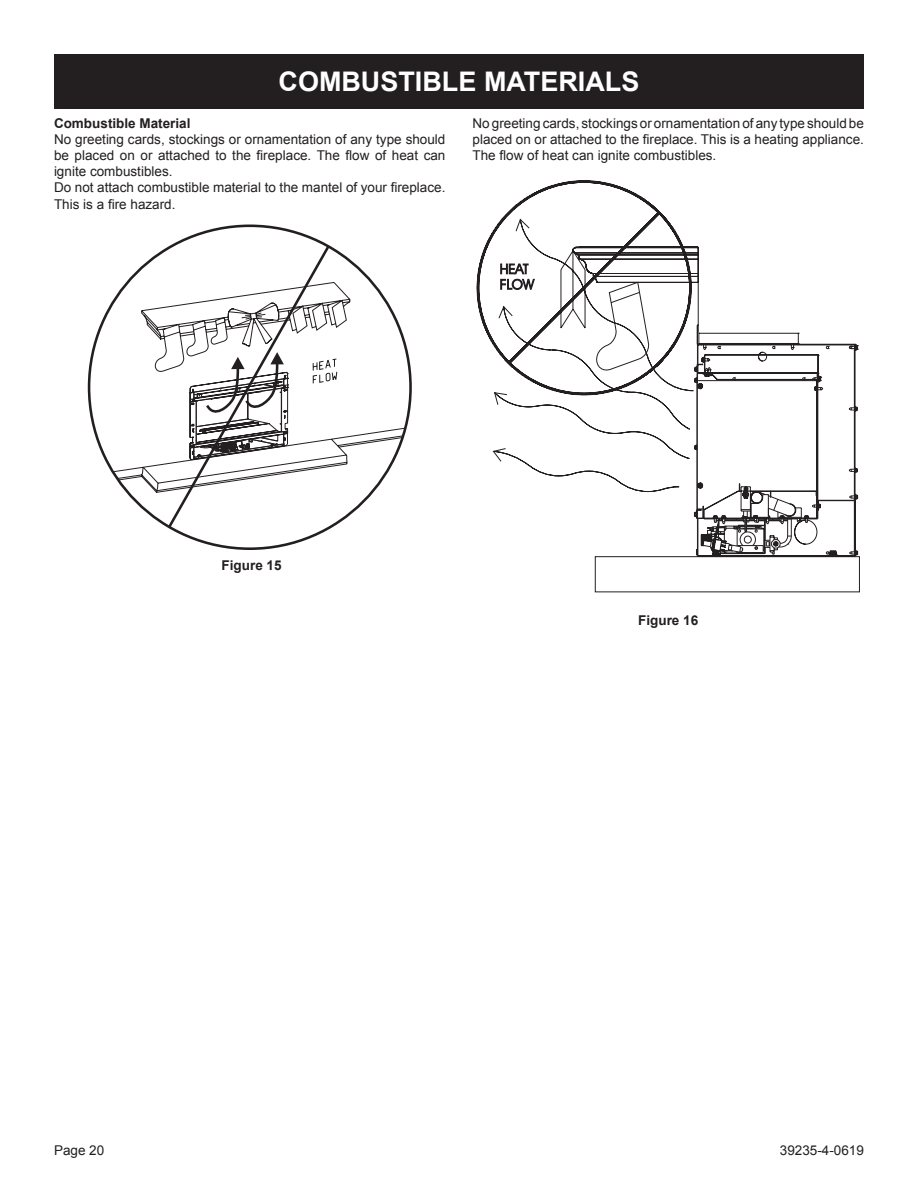
<style>
.page{position:relative;width:918px;height:1188px;background:#fff}
.page>*{position:absolute;margin:0;border:0;box-sizing:border-box;transform-origin:0 0}
.t1{font:700 27px "Arial";color:#fff}
.t2{font:13.5px/16.2px "Arial";color:#231f20}
.t3{font:700 13.5px "Arial";color:#231f20}
</style>
<div class="page">
<svg style="left:87px;top:224px;width:325px;height:326px"></svg>
<svg style="left:166px;top:243px;width:166px;height:288px"></svg>
<svg style="left:189px;top:352px;width:99px;height:108px"></svg>
<div style="left:54px;top:54px;width:810px;height:54px;background:#231f20"></div>
<svg style="left:523px;top:332px;width:337px;height:261px"></svg>
<svg style="left:476px;top:180px;width:223px;height:282px"></svg>
<hr style="left:698px;top:248px;width:1px;height:85px;background:#231f20">
<h1 class="t1" style="left:279px;top:63px;width:362px">COMBUSTIBLE MATERIALS</h1>
<p class="t2" style="left:472px;top:115px;width:393px;text-align:justify">No greeting cards, stockings or ornamentation of any type should be placed on or attached to the fireplace. This is a heating appliance.<br>The flow of heat can ignite combustibles.</p>
<p class="t3" style="left:54px;top:114px;width:138px">Combustible Material</p>
<p class="t2" style="left:54px;top:131px;width:393px">No greeting cards, stockings or ornamentation of any type should be placed on or attached to the fireplace. The flow of heat can ignite combustibles.<br>Do not attach combustible material to the mantel of your fireplace.<br>This is a fire hazard.</p>
<p class="t3" style="left:222px;top:557px;width:62px">Figure 15</p>
<p class="t3" style="left:638px;top:612px;width:62px">Figure 16</p>
<p class="t2" style="left:54px;top:1143px;width:52px">Page 20</p>
<p class="t2" style="left:780px;top:1143px;width:86px">39235-4-0619</p>
</div>
